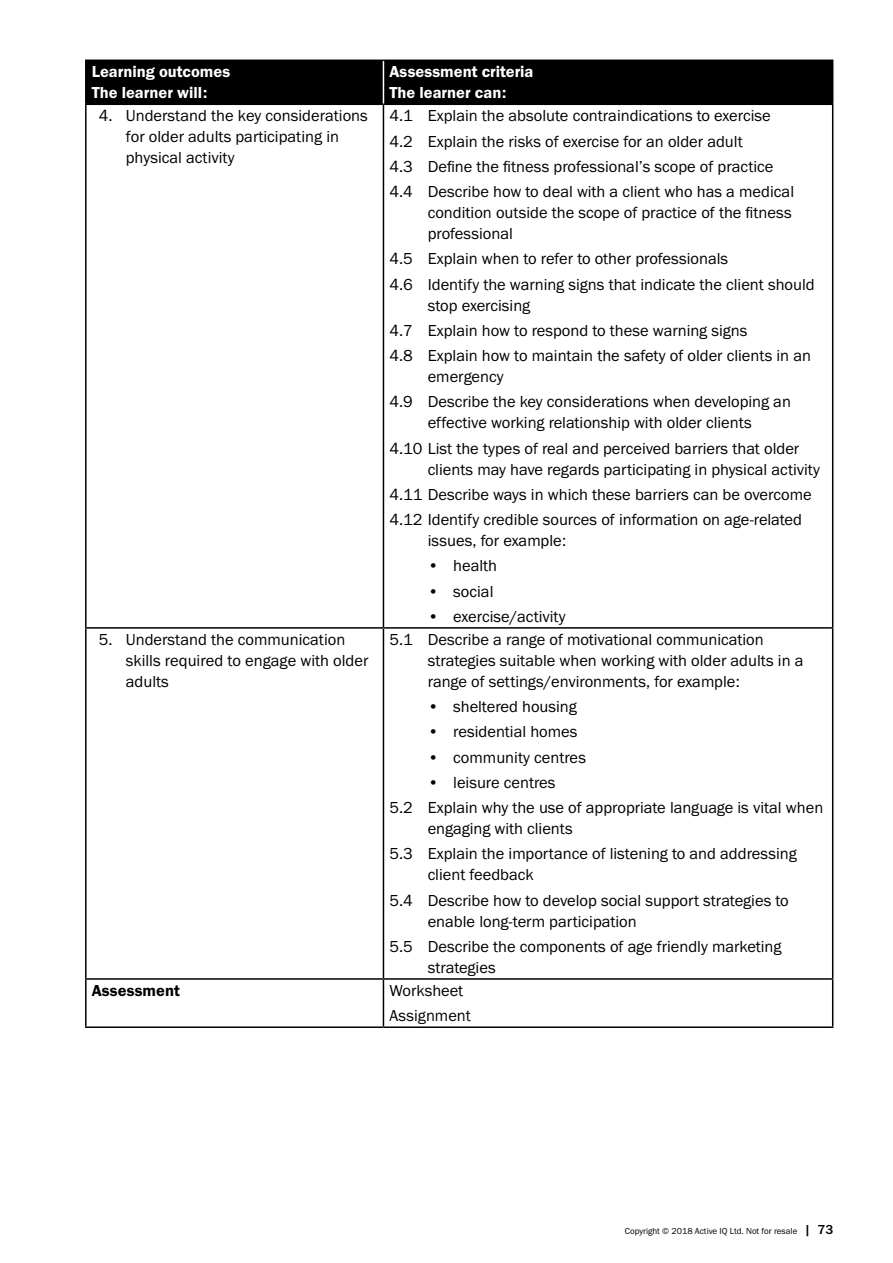
<style>
.page{position:relative;width:893px;height:1263px;background:#fff}
.page>*{position:absolute;margin:0;border:0;box-sizing:border-box;transform-origin:0 0}
.t1{font:16.5px/25.2px "Franklin Gothic URW Boo";color:#000}
.t2{font:16.5px/21px "Franklin Gothic URW Dem";color:#fff}
.t3{font:16.5px "Franklin Gothic URW Dem";color:#000}
.t4{font:9px "Franklin Gothic URW Boo";color:#000}
.s1{font-family:"Franklin Gothic URW";font-weight:500;font-size:13.5px}
</style>
<div class="page">
<div style="left:87px;top:61px;width:745px;height:43px;background:#000"></div>
<hr style="left:85px;top:60px;width:298px;height:1px;background:#000">
<hr style="left:85px;top:61px;width:2px;height:43px;background:#000">
<hr style="left:383px;top:60px;width:450px;height:1px;background:#000">
<hr style="left:832px;top:61px;width:1px;height:43px;background:#000">
<hr style="left:85px;top:104px;width:298px;height:1px;background:#000">
<hr style="left:85px;top:105px;width:2px;height:522px;background:#000">
<hr style="left:383px;top:104px;width:450px;height:1px;background:#000">
<hr style="left:383px;top:105px;width:1px;height:522px;background:#000">
<hr style="left:832px;top:105px;width:1px;height:522px;background:#000">
<hr style="left:85px;top:627px;width:298px;height:2px;background:#000">
<hr style="left:85px;top:629px;width:2px;height:349px;background:#000">
<hr style="left:383px;top:627px;width:450px;height:2px;background:#000">
<hr style="left:383px;top:629px;width:1px;height:349px;background:#000">
<hr style="left:832px;top:629px;width:1px;height:349px;background:#000">
<hr style="left:85px;top:978px;width:298px;height:2px;background:#000">
<hr style="left:85px;top:980px;width:2px;height:46px;background:#000">
<hr style="left:383px;top:978px;width:450px;height:2px;background:#000">
<hr style="left:383px;top:980px;width:1px;height:46px;background:#000">
<hr style="left:832px;top:980px;width:1px;height:46px;background:#000">
<hr style="left:85px;top:1026px;width:298px;height:2px;background:#000">
<hr style="left:383px;top:1026px;width:450px;height:2px;background:#000">
<hr style="left:383px;top:61px;width:1px;height:43px;background:#fff">
<p class="t2" style="left:92px;top:61px;width:140px">Learning outcomes<br>The learner will:</p>
<p class="t2" style="left:389px;top:61px;width:146px">Assessment criteria<br>The learner can:</p>
<p class="t1" style="left:126px;top:105px;width:244px;line-height:21px;text-indent:-27px">4. Understand the key considerations for older adults participating in physical activity</p>
<p class="t1" style="left:389px;top:103px;width:406px">4.1 Explain the absolute contraindications to exercise 4.2 Explain the risks of exercise for an older adult<br>4.3 Define the fitness professional’s scope of practice 4.4 Describe how to deal with a client who has a medical</p>
<p class="t1" style="left:428px;top:202px;width:366px;line-height:21px">condition outside the scope of practice of the fitness professional</p>
<p class="t1" style="left:389px;top:246px;width:427px">4.5 Explain when to refer to other professionals<br>4.6 Identify the warning signs that indicate the client should</p>
<p class="t1" style="left:389px;top:292px;width:423px;text-indent:38px">stop exercising<br>4.7 Explain how to respond to these warning signs<br>4.8 Explain how to maintain the safety of older clients in an</p>
<p class="t1" style="left:389px;top:364px;width:403px;text-indent:38px">emergency<br>4.9 Describe the key considerations when developing an</p>
<p class="t1" style="left:389px;top:410px;width:411px;text-align:center">effective working relationship with older clients<br>4.10 List the types of real and perceived barriers that older</p>
<p class="t1" style="left:389px;top:456px;width:432px;text-indent:38px">clients may have regards participating in physical activity<br>4.11 Describe ways in which these barriers can be overcome<br>4.12 Identify credible sources of information on age-related</p>
<p class="t1" style="left:428px;top:528px;width:140px">issues, for example:</p>
<p class="t1" style="left:428px;top:553px;width:71px">• health</p>
<p class="t1" style="left:428px;top:578px;width:67px">• social</p>
<p class="t1" style="left:428px;top:603px;width:139px">• exercise/activity</p>
<p class="t1" style="left:126px;top:628px;width:244px;line-height:21px;text-indent:-27px">5. Understand the communication skills required to engage with older adults</p>
<p class="t1" style="left:428px;top:628px;width:377px;line-height:21px;text-indent:-38px">5.1 Describe a range of motivational communication strategies suitable when working with older adults in a range of settings/environments, for example:</p>
<p class="t1" style="left:428px;top:694px;width:151px">• sheltered housing</p>
<p class="t1" style="left:428px;top:719px;width:151px">• residential homes</p>
<p class="t1" style="left:428px;top:744px;width:160px">• community centres</p>
<p class="t1" style="left:389px;top:769px;width:435px;text-indent:38px">• leisure centres<br>5.2 Explain why the use of appropriate language is vital when</p>
<p class="t1" style="left:389px;top:816px;width:409px;text-indent:38px">engaging with clients<br>5.3 Explain the importance of listening to and addressing</p>
<p class="t1" style="left:389px;top:862px;width:401px;text-indent:38px">client feedback<br>5.4 Describe how to develop social support strategies to</p>
<p class="t1" style="left:389px;top:908px;width:394px;text-indent:38px">enable long-term participation<br>5.5 Describe the components of age friendly marketing</p>
<p class="t1" style="left:428px;top:954px;width:70px">strategies</p>
<p class="t3" style="left:92px;top:980px;width:90px">Assessment</p>
<p class="t1" style="left:389px;top:977px;width:83px">Worksheet<br>Assignment</p>
<p class="t4" style="left:625px;top:1226px;width:210px">Copyright © 2018 Active IQ Ltd. Not for resale <span class="s1">| 73</span></p>
</div>
